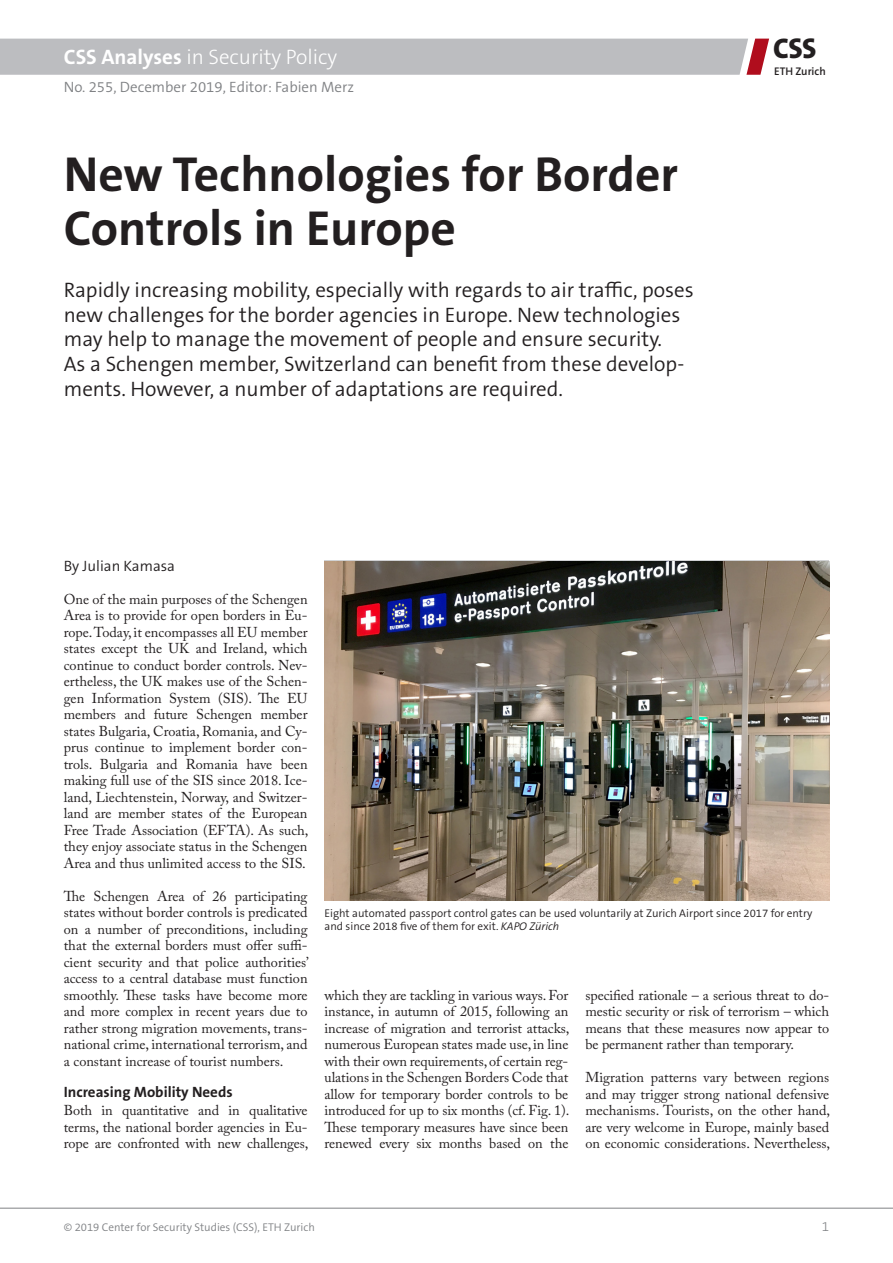
<style>
.page{position:relative;width:893px;height:1263px;background:#fff}
.page>*{position:absolute;margin:0;border:0;box-sizing:border-box;transform-origin:0 0}
.Titel_e{font:700 49.5px/54px "The Sans B W7";color:#231f20}
.t1{font:800 28.65px "The Sans";color:#231f20}
.Lead_e{font:300 21px/24.8px "The Sans B W4";color:#231f20}
.t2{font:300 21px "The Sans B W3";color:#fff}
.t3{font:300 15px "The Sans B W4";color:#808285}
.Lauftext_Titel_e{font:700 15px "The Sans B W7";color:#231f20}
.t4{font:300 15px "The Sans B W4";color:#231f20}
.Text_e{font:14.25px/16.5px "Adobe Caslon Pro";letter-spacing:-.005em;color:#231f20;text-align:justify}
.t5{font:300 13.5px "The Sans B W3";color:#808285}
.Bildlegende_e{font:300 11.25px/13.2px "The Sans B W4";color:#231f20}
.t6{font:300 11.25px "The Sans B W4";color:#808285}
.t7{font:600 11.1px "The Sans";color:#231f20}
.s1{font-family:"The Sans B W7";font-weight:700}
.s2{font-style:italic}
</style>
<div class="page">
<hr style="left:0;top:1208px;width:893px;height:1px;background:#808285">
<div style="left:0;top:39px;width:769px;height:36px;background:#bcbdc0"></div>
<img style="left:325px;top:561px;width:504px;height:340px">
<h3 class="t2" style="left:64px;top:44px;width:275px"><span class="s1">CSS Analyses</span> in Security Policy</h3>
<p class="t3" style="left:64px;top:77px;width:292px">No. 255, December 2019, Editor: Fabien Merz</p>
<p class="Titel_e" style="left:64px;top:148px;width:616px">New Technologies for Border<br>Controls in Europe</p>
<p class="Lead_e" style="left:64px;top:277px;width:632px">Rapidly increasing mobility, especially with regards to air traffic, poses new challenges for the border agencies in Europe. New technologies may help to manage the movement of people and ensure security.<br>As a Schengen member, Switzerland can benefit from these develop&shy;ments. However, a number of adaptations are required.</p>
<h2 class="t1" style="left:773px;top:24px;width:45px">CSS</h2>
<p class="t7" style="left:774px;top:62px;width:53px">ETH Zurich</p>
<p class="t4" style="left:64px;top:556px;width:113px">By Julian Kamasa</p>
<p class="Text_e" style="left:64px;top:590px;width:246px">One of the main purposes of the Schengen Area is to provide for open borders in Eu&shy;rope. Today, it encompasses all EU member states except the UK and Ireland, which continue to conduct border controls. Nev&shy;ertheless, the UK makes use of the Schen&shy;gen Information System (SIS). The EU members and future Schengen member states Bulgaria, Croatia, Romania, and Cy&shy;prus continue to implement border con&shy;trols. Bulgaria and Romania have been making full use of the SIS since 2018. Ice&shy;land, Liechtenstein, Norway, and Switzer&shy;land are member states of the European Free Trade Association (EFTA). As such, they enjoy associate status in the Schengen Area and thus unlimited access to the SIS.</p>
<p class="Text_e" style="left:64px;top:887px;width:247px">The Schengen Area of 26 participating states without border controls is predicated on a number of preconditions, including that the external borders must offer suffi&shy;cient security and that police authorities’ access to a central database must function smoothly. These tasks have become more and more complex in recent years due to rather strong migration movements, trans&shy;national crime, international terrorism, and a constant increase of tourist numbers.</p>
<p class="Lauftext_Titel_e" style="left:64px;top:1082px;width:170px">Increasing Mobility Needs</p>
<p class="Text_e" style="left:64px;top:1102px;width:246px">Both in quantitative and in qualitative terms, the national border agencies in Eu&shy;rope are confronted with new challenges,</p>
<p class="Bildlegende_e" style="left:325px;top:907px;width:489px">Eight automated passport control gates can be used voluntarily at Zurich Airport since 2017 for entry and since 2018 five of them for exit. <span class="s2">KAPO Zürich</span></p>
<p class="Text_e" style="left:325px;top:986px;width:246px">which they are tackling in various ways. For instance, in autumn of 2015, following an increase of migration and terrorist attacks, numerous European states made use, in line with their own requirements, of certain reg&shy;ulations in the Schengen Borders Code that allow for temporary border controls to be introduced for up to six months (cf. Fig. 1).<br>These temporary measures have since been renewed every six months based on the</p>
<p class="Text_e" style="left:585px;top:986px;width:245px">specified rationale – a serious threat to do&shy;mestic security or risk of terrorism – which means that these measures now appear to be permanent rather than temporary.</p>
<p class="Text_e" style="left:585px;top:1069px;width:246px">Migration patterns vary between regions and may trigger strong national defensive mechanisms. Tourists, on the other hand, are very welcome in Europe, mainly based on economic considerations. Nevertheless,</p>
<p class="t6" style="left:64px;top:1220px;width:253px">© 2019 Center for Security Studies (CSS), ETH Zurich</p>
<p class="t5" style="left:822px;top:1217px;width:9px">1</p>
</div>
